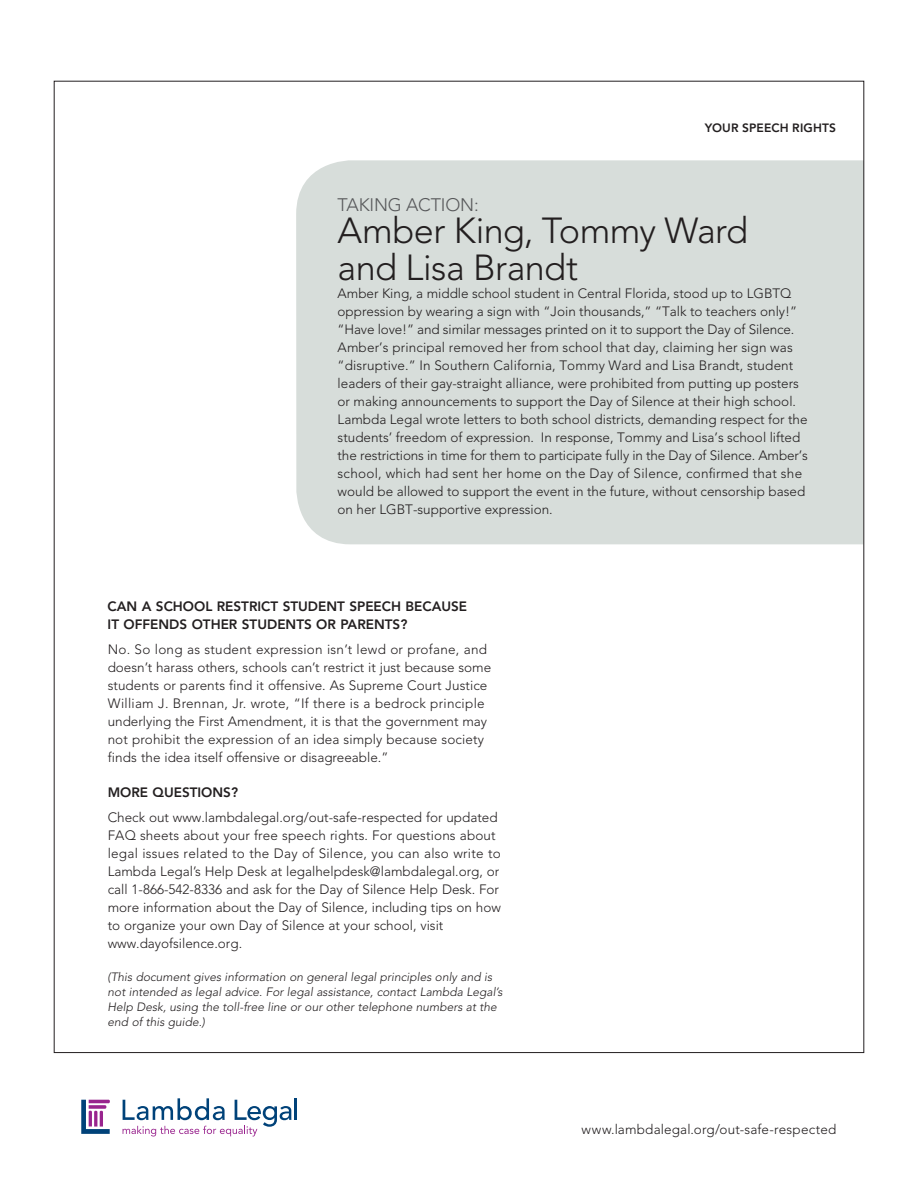
<style>
.page{position:relative;width:918px;height:1188px;background:#fff}
.page>*{position:absolute;margin:0;border:0;box-sizing:border-box;transform-origin:0 0}
.t1{font:300 36px/37.5px "Avenir LT Std";letter-spacing:-.015em;color:#231f20}
.t2{font:300 18px "Avenir LT Std";letter-spacing:-.01em;color:#57585a}
.t3{font:300 13.5px/18px "Avenir LT Std";color:#231f20}
.t4{font:800 13.5px "Avenir LT Std";color:#231f20}
.t5{font:italic 300 12px/15px "Avenir LT Std";color:#231f20}
.t6{font:800 12px "Avenir LT Std";letter-spacing:.015em;color:#231f20}
</style>
<div class="page">
<div style="left:296px;top:160px;width:566px;height:384px;background:#d7ddda"></div>
<hr style="left:295px;top:1098px;width:2px;height:22px;background:#004279">
<svg style="left:123px;top:1098px;width:168px;height:39px"></svg>
<svg style="left:81px;top:1100px;width:29px;height:34px"></svg>
<p class="t6" style="left:705px;top:121px;width:117px">YOUR SPEECH RIGHTS</p>
<h2 class="t2" style="left:338px;top:195px;width:143px">takin g action :</h2>
<h1 class="t1" style="left:338px;top:212px;width:412px">Amber King, Tommy Ward and Lisa Brandt</h1>
<p class="t3" style="left:338px;top:285px;width:426px">Amber King, a middle school student in Central Florida, stood up to LGBT</p>
<p class="t3" style="left:338px;top:285px;width:472px;text-indent:443px">Q oppression by wearing a sign with “Join thousands,” “Talk to teachers only!” “Have love!” and similar messages printed on it to support the Day of Silence.<br>Amber’s principal removed her from school that day, claiming her sign was “disruptive.” I n Southern California, Tommy Ward and Lisa B randt, student leaders of their gay-straight alliance, were prohibited from putting up posters or making announcements to support the Day of Silence at their high school.<br>Lambda Legal wrote letters to both school districts, demanding respect for the students’ freedom of expression. I n response, Tommy and Lisa’s school lifted the restrictions in time for them to participate fully in the Day of Silence. Amber’s school, which had sent her home on the Day of Silence, confirmed that she would be allowed to support the event in the future, without censorship based on her LGBT</p>
<p class="t3" style="left:413px;top:501px;width:141px">-supportive expression.</p>
<p class="t4" style="left:108px;top:598px;width:77px">CAN A SCHOO</p>
<p class="t4" style="left:205px;top:598px;width:263px">L RESTRICT STUDENT SPEECH BECAUSE</p>
<p class="t4" style="left:108px;top:616px;width:95px">IT OFFENDS OTH</p>
<p class="t4" style="left:221px;top:616px;width:188px">ER STUDENTS OR PARENTS?</p>
<p class="t3" style="left:108px;top:640px;width:385px">No. So long as student expression isn’t lewd or profane, and doesn’t harass others, schools can’t restrict it just because some students or parents find it offensive. As Supreme Court Justice William J. Brennan, Jr. wrote, “If there is a bedrock principle underlying the First Amendment, it is that the government may not prohibit the expression of an idea simply because society finds the idea itself offensive or disagreeable.”</p>
<p class="t4" style="left:108px;top:784px;width:12px">MOR</p>
<p class="t4" style="left:140px;top:784px;width:100px">E QUESTIONS?</p>
<p class="t3" style="left:108px;top:808px;width:395px">Check out www.lambdalegal.org/out-safe-respected for updated FAQ sheets about your free speech rights. For questions about legal issues related to the Day of Silence, you can also write to Lambda Legal’s Help Desk at legalhelpdesk@lambdalegal.org, or call 1-866-542-8336 and ask for the Day of Silence H elp Desk. For more information about the Day of Silence, including tips on how to organize your own Day of Silence at your school, visit www.dayofsilence.org.</p>
<p class="t5" style="left:108px;top:969px;width:396px">(This document gives information on general legal principles only and is not intended as legal advice. For legal assistance, contact Lambda Legal’s Help Desk, using the toll-free line or our other telephone numbers at the end of this guide.)</p>
<p class="t3" style="left:582px;top:1120px;width:256px">www.lambdalegal.org/out-safe-respected</p>
</div>
